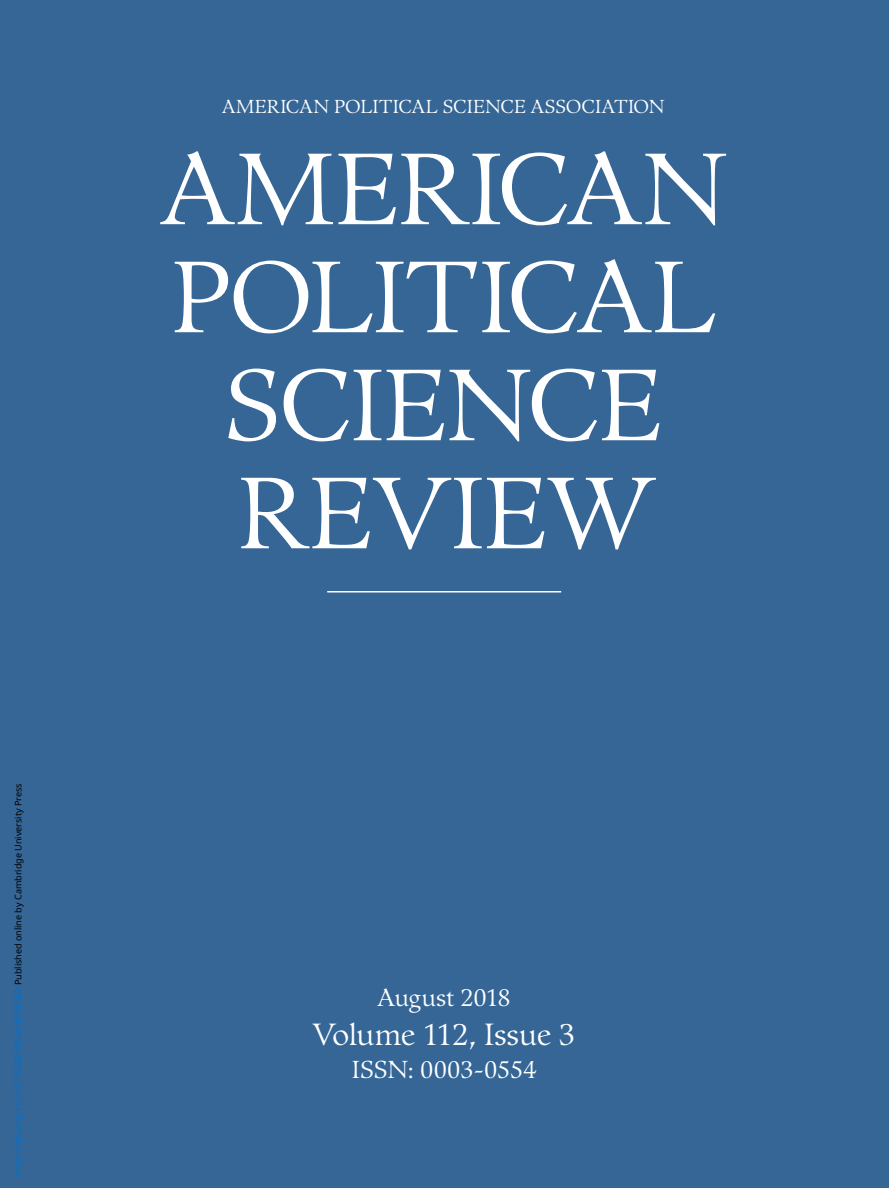
<style>
.page{position:relative;width:889px;height:1188px;background:#356696}
.page>*{position:absolute;margin:0;border:0;box-sizing:border-box;transform-origin:0 0}
.t1{font:99px/108px "Guardi LT Std";letter-spacing:-.015em;color:#fff;text-align:center}
.t2{font:30px "Guardi LT Std";letter-spacing:-.02em;color:#fff}
.t3{font:24px "Guardi LT Std";letter-spacing:-.01em;color:#fff}
.t4{font:18.3px "Guardi LT Std";letter-spacing:-.005em;color:#fff}
.t5{font:9px "Noto Sans";color:#0172cf}
.s1{color:#000}
</style>
<div class="page">
<hr style="left:327px;top:591px;width:234px;height:1px;background:#fff">
<p class="t5" style="left:12px;top:1176px;width:394px;rotate:-90deg">https://doi.org/10.1017/S0003055418000369 <span class="s1">Published online by Cambridge University Press</span></p>
<h3 class="t4" style="left:222px;top:99px;width:444px">AMERICAN POLITICAL SCIENCE ASSOCIATION</h3>
<h1 class="t1" style="left:161px;top:147px;width:568px">AMERICAN<br>POLITICAL<br>SCIENCE<br>REVIEW</h1>
<h3 class="t3" style="left:377px;top:987px;width:135px">August 2018</h3>
<h2 class="t2" style="left:313px;top:1021px;width:264px">Volume 112, Issue 3</h2>
<h3 class="t3" style="left:352px;top:1059px;width:186px">ISSN: 0003-0554</h3>
</div>
